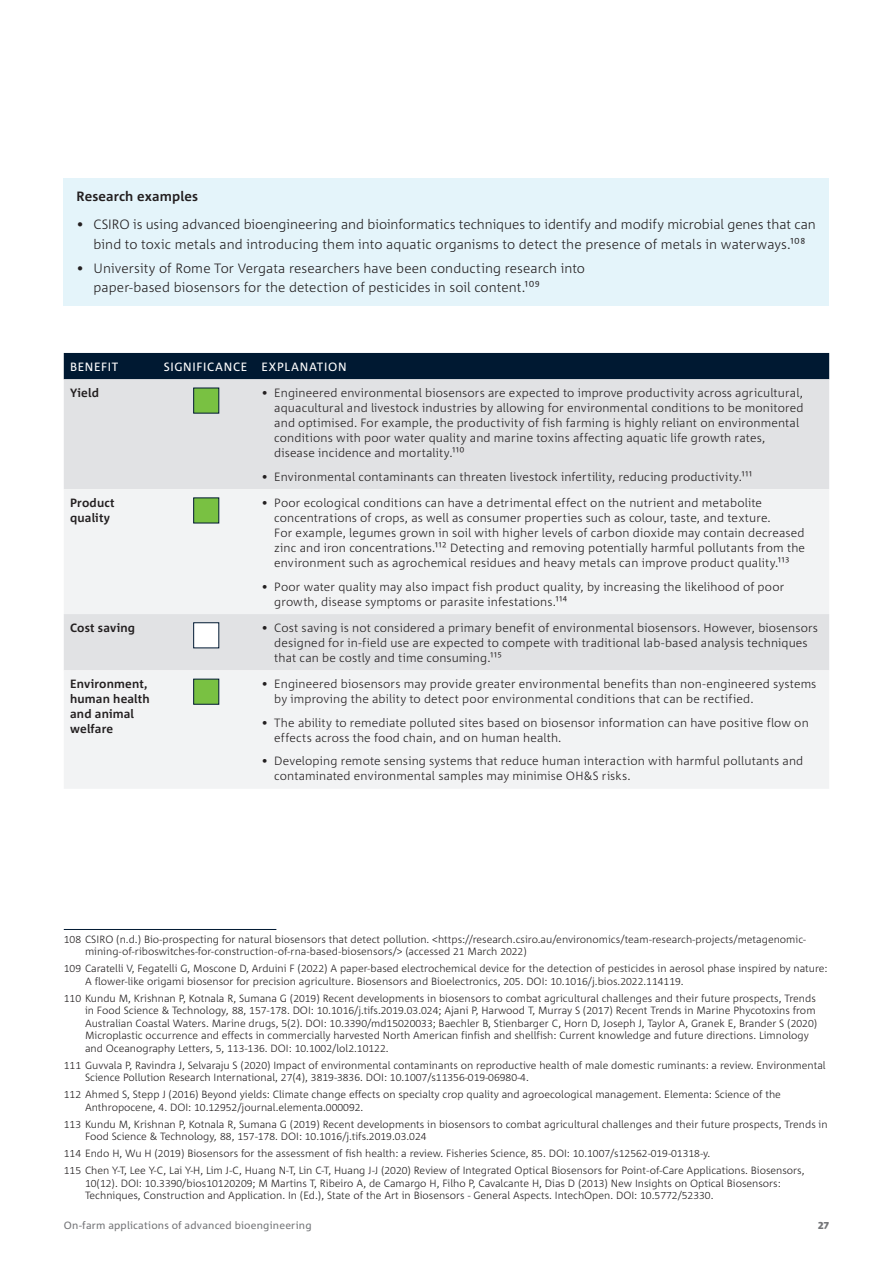
<style>
.page{position:relative;width:893px;height:1263px;background:#fff}
.page>*{position:absolute;margin:0;border:0;box-sizing:border-box;transform-origin:0 0}
.t1{font:300 13.5px/19.5px "Corpid C1";color:#231f20;text-align:center}
.Body_Copy{font:700 13.5px "Corpid C1";letter-spacing:.01em;color:#231f20}
.t2{font:300 12px/15px "Corpid C1";letter-spacing:.01em;color:#231f20}
.Table_text_-_light{font:700 12px/15px "Corpid C1";letter-spacing:.015em;color:#231f20}
.Table_header_row_-_L{font:12px "Corpid C1";letter-spacing:.055em;color:#fff}
.Footnote_second{font:300 10.5px/12.6px "Corpid C1";color:#231f20}
.Footnote{font:300 10.5px/12.6px "Corpid C1";color:#231f20}
.t3{font:10.5px "Corpid C1";letter-spacing:.02em;color:#757679}
.t4{font:800 10.5px "Corpid C1";color:#757679}
.s1{font-style:italic}
</style>
<div class="page">
<div style="left:64px;top:353px;width:765px;height:26px;background:#001932"></div>
<div style="left:64px;top:379px;width:765px;height:110px;background:#e1e2e4"></div>
<svg style="left:64px;top:489px;width:765px;height:300px;fill:#f2f3f4"></svg>
<div style="left:193px;top:388px;width:26px;height:25px;background:#79c142;border:1px solid #001932"></div>
<div style="left:193px;top:498px;width:26px;height:25px;background:#79c142;border:1px solid #001932"></div>
<div style="left:193px;top:622px;width:26px;height:26px;background:#fff;border:1px solid #001932"></div>
<div style="left:193px;top:679px;width:26px;height:25px;background:#79c142;border:1px solid #001932"></div>
<hr style="left:64px;top:929px;width:212px;height:1px;background:#001932">
<div style="left:64px;top:178px;width:765px;height:128px;background:#e4f4fa"></div>
<p class="Body_Copy" style="left:77px;top:188px;width:123px">Research examples</p>
<p class="t1" style="left:77px;top:215px;width:741px">• CSIRO is using advanced bioengineering and bioinformatics techniques to identify and modify microbial genes that can bind to toxic metals and introducing them into aquatic organisms to detect the presence of metals in waterways.108</p>
<p class="t1" style="left:94px;top:258px;width:493px;text-align:left;text-indent:-17px">• University of Rome Tor Vergata researchers have been conducting research into paper-based biosensors for the detection of pesticides in soil content.109</p>
<p class="Table_header_row_-_L" style="left:70px;top:359px;width:50px">BENEFIT</p>
<p class="Table_header_row_-_L" style="left:164px;top:359px;width:85px">SIGNIFICANCE</p>
<p class="Table_header_row_-_L" style="left:261px;top:359px;width:87px">EXPLANATION</p>
<p class="Table_text_-_light" style="left:70px;top:385px;width:30px">Yield</p>
<p class="t2" style="left:274px;top:385px;width:531px;text-indent:-13px">• Engineered environmental biosensors are expected to improve productivity across agricultural, aquacultural and livestock industries by allowing for environmental conditions to be monitored and optimised. For example, the productivity of fish farming is highly reliant on environmental conditions with poor water quality and marine toxins affecting aquatic life growth rates, disease incidence and mortality.110</p>
<p class="t2" style="left:261px;top:469px;width:492px">• Environmental contaminants can threaten livestock infertility, reducing productivity.111</p>
<p class="Table_text_-_light" style="left:70px;top:495px;width:46px">Product quality</p>
<p class="t2" style="left:274px;top:495px;width:532px;text-indent:-13px">• Poor ecological conditions can have a detrimental effect on the nutrient and metabolite concentrations of crops, as well as consumer properties such as colour, taste, and texture.<br>For example, legumes grown in soil with higher levels of carbon dioxide may contain decreased zinc and iron concentrations.112 Detecting and removing potentially harmful pollutants from the environment such as agrochemical residues and heavy metals can improve product quality.113</p>
<p class="t2" style="left:274px;top:578px;width:511px;text-indent:-13px">• Poor water quality may also impact fish product quality, by increasing the likelihood of poor growth, disease symptoms or parasite infestations.114</p>
<p class="Table_text_-_light" style="left:70px;top:620px;width:66px">Cost saving</p>
<p class="t2" style="left:274px;top:620px;width:545px;text-indent:-13px">• Cost saving is not considered a primary benefit of environmental biosensors. However, biosensors designed for in-field use are expected to compete with traditional lab-based analysis techniques that can be costly and time consuming.115</p>
<p class="Table_text_-_light" style="left:70px;top:676px;width:81px">Environment, human health and animal welfare</p>
<p class="t2" style="left:274px;top:676px;width:544px;text-indent:-13px">• Engineered biosensors may provide greater environmental benefits than non-engineered systems by improving the ability to detect poor environmental conditions that can be rectified.</p>
<p class="t2" style="left:274px;top:715px;width:536px;text-indent:-13px">• The ability to remediate polluted sites based on biosensor information can have positive flow on effects across the food chain, and on human health.</p>
<p class="t2" style="left:274px;top:753px;width:531px;text-indent:-13px">• Developing remote sensing systems that reduce human interaction with harmful pollutants and contaminated environmental samples may minimise OH&amp;S risks.</p>
<p class="Footnote" style="left:85px;top:932px;width:722px;text-indent:-21px">108 CSIRO (n.d.) Bio-prospecting for natural biosensors that detect pollution. &lt;https://research.csiro.au/environomics/team-research-projects/metagenomic&shy;mining-of-riboswitches-for-construction-of-rna-based-biosensors/&gt; (accessed 21 March 2022)</p>
<p class="Footnote_second" style="left:85px;top:962px;width:744px;text-indent:-21px">109 Caratelli V, Fegatelli G, Moscone D, Arduini F (2022) A paper-based electrochemical device for the detection of pesticides in aerosol phase inspired by nature:<br>A flower-like origami biosensor for precision agriculture. Biosensors and Bioelectronics, 205. DOI: 10.1016/j.bios.2022.114119.</p>
<p class="Footnote_second" style="left:85px;top:991px;width:734px;text-indent:-21px">110 Kundu M, Krishnan P, Kotnala R, Sumana G (2019) Recent developments in biosensors to combat agricultural challenges and their future prospects, Trends in Food Science &amp; Technology<span class="s1">,</span> 88, 157-178. DOI: 10.1016/j.tifs.2019.03.024; Ajani P, Harwood T, Murray S (2017) Recent Trends in Marine Phycotoxins from Australian Coastal Waters. Marine drugs, 5(2). DOI: 10.3390/md15020033; Baechler B, Stienbarger C, Horn D, Joseph J, Taylor A, Granek E, Brander S (2020)<br>Microplastic occurrence and effects in commercially harvested North American finfish and shellfish: Current knowledge and future directions. Limnology and Oceanography Letters, 5, 113-136. DOI: 10.1002/lol2.10122.</p>
<p class="Footnote_second" style="left:85px;top:1058px;width:742px;text-indent:-21px">111 Guvvala P, Ravindra J, Selvaraju S (2020) Impact of environmental contaminants on reproductive health of male domestic ruminants: a review. Environmental<br>Science Pollution Research International, 27(4), 3819-3836. DOI: 10.1007/s11356-019-06980-4.</p>
<p class="Footnote_second" style="left:85px;top:1088px;width:697px;text-indent:-21px">112 Ahmed S, Stepp J (2016) Beyond yields: Climate change effects on specialty crop quality and agroecological management. Elementa: Science of the<br>Anthropocene, 4. DOI: 10.12952/journal.elementa.000092.</p>
<p class="Footnote_second" style="left:85px;top:1117px;width:744px;text-indent:-21px">113 Kundu M, Krishnan P, Kotnala R, Sumana G (2019) Recent developments in biosensors to combat agricultural challenges and their future prospects, Trends in<br>Food Science &amp; Technology<span class="s1">,</span> 88, 157-178. DOI: 10.1016/j.tifs.2019.03.024</p>
<p class="Footnote_second" style="left:64px;top:1147px;width:648px">114 Endo H, Wu H (2019) Biosensors for the assessment of fish health: a review. Fisheries Science, 85. DOI: 10.1007/s12562-019-01318-y.</p>
<p class="Footnote_second" style="left:85px;top:1164px;width:721px;text-indent:-21px">115 Chen Y-T, Lee Y-C, Lai Y-H, Lim J-C, Huang N-T, Lin C-T, Huang J-J (2020) Review of Integrated Optical Biosensors for Point-of-Care Applications. Biosensors,<br>10(12). DOI: 10.3390/bios10120209; M Martins T, Ribeiro A, de Camargo H, Filho P, Cavalcante H, Dias D (2013) New Insights on Optical Biosensors:<br>Techniques, Construction and Application. In (Ed.), State of the Art in Biosensors - General Aspects. IntechOpen. DOI: 10.5772/52330.</p>
<p class="t3" style="left:64px;top:1218px;width:249px">On-farm applications of advanced bioengineering</p>
<p class="t4" style="left:818px;top:1218px;width:13px">27</p>
</div>
